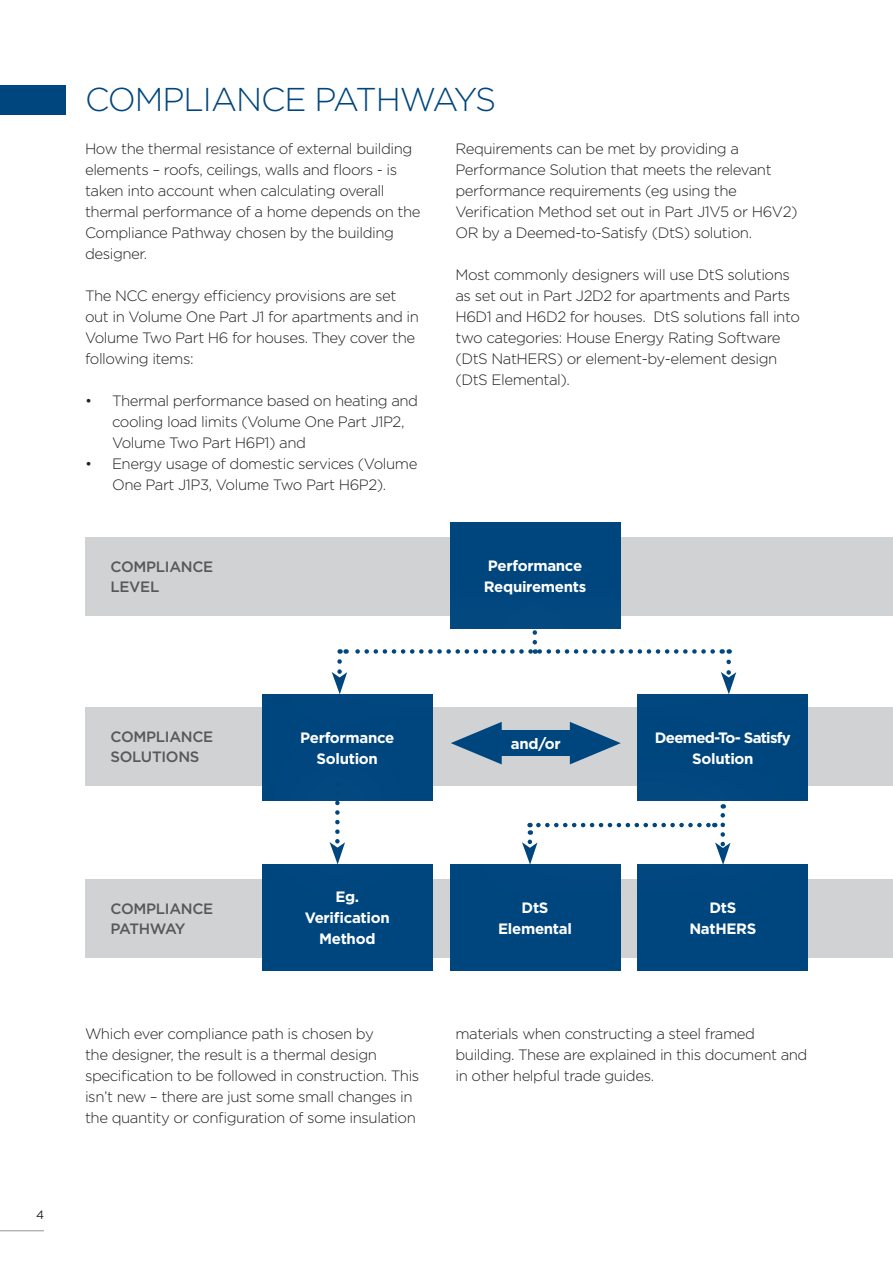
<style>
.page{position:relative;width:893px;height:1263px;background:#fff}
.page>*{position:absolute;margin:0;border:0;box-sizing:border-box;transform-origin:0 0}
.BS_Copy_Heading{font:300 33px "Gotham";letter-spacing:-.03em;color:#00467e}
.BS_BODY_BLACK{font:300 15px/21px "Gotham";letter-spacing:-.03em;color:#231f20}
.t1{font:700 15px/21px "Gotham";letter-spacing:-.02em;color:#fff;text-align:center}
.BS_Table_Copy_Grey{font:500 15px/20.2px "Gotham";letter-spacing:-.02em;color:#57585a}
.t2{font:700 15px/21px "Gotham";letter-spacing:-.05em;color:#fff;text-align:center}
.t3{font:12px "Gotham";color:#231f20}
</style>
<div class="page">
<hr style="left:0;top:1230px;width:44px;height:1px;background:#939598">
<div style="left:0;top:85px;width:66px;height:30px;background:#00467e"></div>
<div style="left:85px;top:707px;width:808px;height:79px;background:#d1d2d4"></div>
<div style="left:85px;top:879px;width:808px;height:79px;background:#d1d2d4"></div>
<div style="left:85px;top:537px;width:808px;height:78px;background:#d1d2d4"></div>
<div style="left:493px;top:730px;width:85px;height:26px;background:#00467e"></div>
<div style="left:450px;top:522px;width:170px;height:106px;background:#00467e"></div>
<svg style="left:464px;top:632px;width:142px;height:22px"></svg>
<svg style="left:219px;top:615px;width:241px;height:116px"></svg>
<svg style="left:332px;top:661px;width:15px;height:33px"></svg>
<svg style="left:608px;top:561px;width:241px;height:171px"></svg>
<svg style="left:721px;top:662px;width:15px;height:32px"></svg>
<svg style="left:457px;top:731px;width:193px;height:240px;fill:#00467e"></svg>
<svg style="left:603px;top:732px;width:205px;height:239px;fill:#00467e"></svg>
<svg style="left:522px;top:804px;width:208px;height:61px"></svg>
<svg style="left:262px;top:731px;width:195px;height:240px;fill:#01467e"></svg>
<svg style="left:330px;top:782px;width:15px;height:82px"></svg>
<svg style="left:570px;top:722px;width:51px;height:42px"></svg>
<svg style="left:451px;top:722px;width:51px;height:42px"></svg>
<p class="BS_Copy_Heading" style="left:85px;top:79px;width:413px">COMPLIANCE PATHWAYS</p>
<p class="BS_BODY_BLACK" style="left:85px;top:138px;width:337px">How the thermal resistance of external building elements – roofs, ceilings, walls and floors - is taken into account when calculating overall thermal performance of a home depends on the Compliance Pathway chosen by the building designer.</p>
<p class="BS_BODY_BLACK" style="left:85px;top:285px;width:336px">The NCC energy efficiency provisions are set out in Volume One Part J1 for apartments and in Volume Two Part H6 for houses. They cover the following items:</p>
<p class="BS_BODY_BLACK" style="left:112px;top:390px;width:308px;text-indent:-27px">• Thermal performance based on heating and cooling load limits (Volume One Part J1P2,<br>Volume Two Part H6P1) and</p>
<p class="BS_BODY_BLACK" style="left:85px;top:453px;width:334px;text-align:center">• Energy usage of domestic services (Volume<br>One Part J1P3, Volume Two Part H6P2).</p>
<p class="BS_BODY_BLACK" style="left:455px;top:138px;width:343px">Requirements can be met by providing a Performance Solution that meets the relevant performance requirements (eg using the Verification Method set out in Part J1V5 or H6V2)<br>OR by a Deemed-to-Satisfy (DtS) solution.</p>
<p class="BS_BODY_BLACK" style="left:455px;top:264px;width:346px">Most commonly designers will use DtS solutions as set out in Part J2D2 for apartments and Parts H6D1 and H6D2 for houses. DtS solutions fall into two categories: House Energy Rating Software (DtS NatHERS) or element-by-element design (DtS Elemental).</p>
<p class="BS_Table_Copy_Grey" style="left:111px;top:556px;width:104px">COMPLIANCE</p>
<p class="BS_Table_Copy_Grey" style="left:111px;top:576px;width:50px">LEVEL</p>
<p class="t1" style="left:484px;top:555px;width:104px;text-align:left">Performance<br>Requirements</p>
<p class="BS_Table_Copy_Grey" style="left:111px;top:726px;width:104px">COMPLIANCE<br>SOLUTIONS</p>
<p class="t1" style="left:300px;top:727px;width:96px">Performance<br>Solution</p>
<p class="t1" style="left:511px;top:733px;width:51px">and/or</p>
<p class="t2" style="left:655px;top:727px;width:137px">Deemed-To- Satisfy<br>Solution</p>
<p class="t3" style="left:36px;top:1207px;width:10px">4</p>
<p class="BS_Table_Copy_Grey" style="left:111px;top:898px;width:104px">COMPLIANCE<br>PATHWAY</p>
<p class="t1" style="left:335px;top:886px;width:25px">Eg.</p>
<p class="t1" style="left:305px;top:907px;width:86px">Verification<br>Method</p>
<p class="t1" style="left:522px;top:897px;width:28px">DtS</p>
<p class="t1" style="left:498px;top:918px;width:75px">Elemental</p>
<p class="t1" style="left:709px;top:897px;width:28px">DtS</p>
<p class="t1" style="left:689px;top:918px;width:68px">NatHERS</p>
<p class="BS_BODY_BLACK" style="left:85px;top:1023px;width:336px">Which ever compliance path is chosen by<br>the designer, the result is a thermal design specification to be followed in construction. This isn’t new – there are just some small changes in the quantity or configuration of some insulation</p>
<p class="BS_BODY_BLACK" style="left:455px;top:1023px;width:353px">materials when constructing a steel framed building. These are explained in this document and in other helpful trade guides.</p>
</div>
